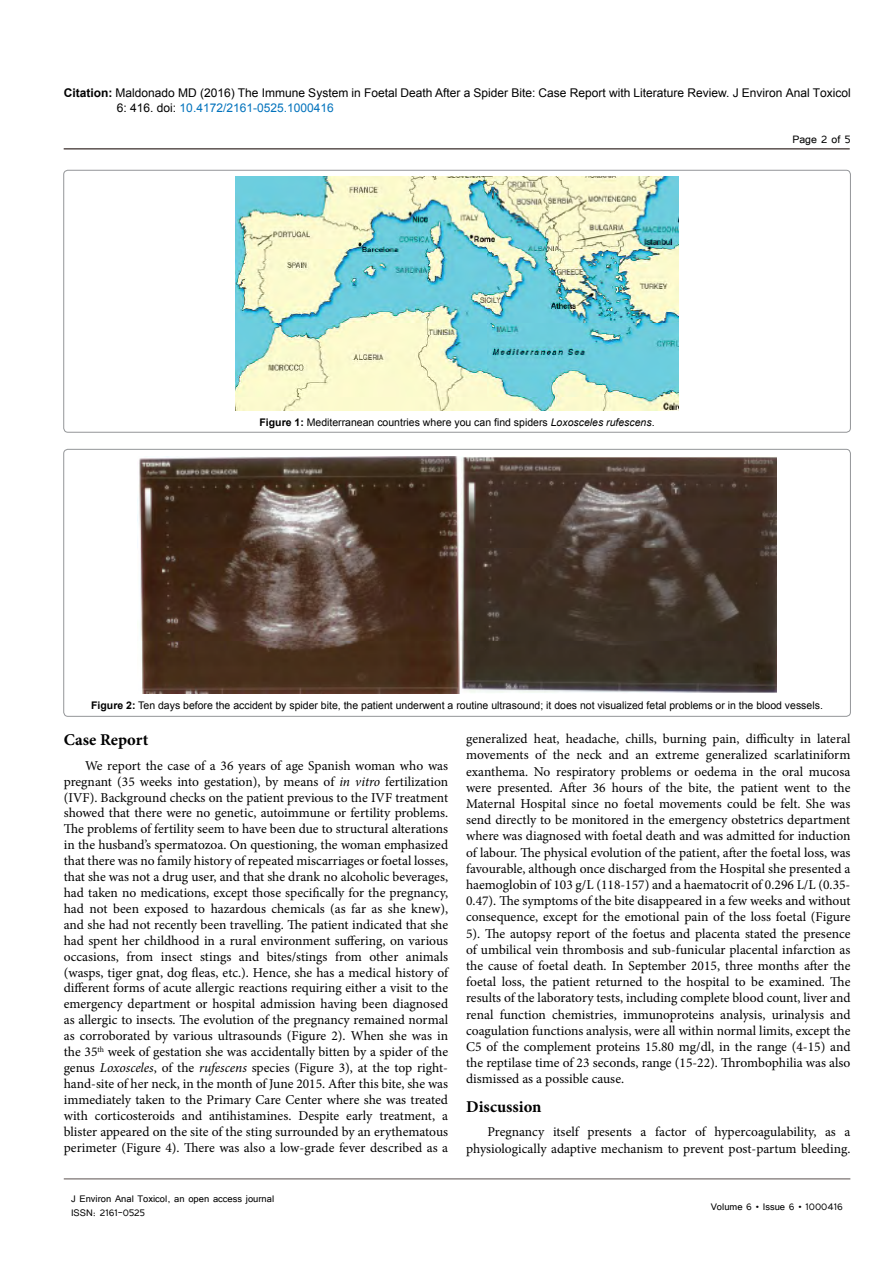
<style>
.page{position:relative;width:893px;height:1263px;background:#fff}
.page>*{position:absolute;margin:0;border:0;box-sizing:border-box;transform-origin:0 0}
.SH{font:700 16.5px "Minion Pro";color:#000}
.t1{font:13.5px/15.9px "Minion Pro";color:#000;text-align:justify}
.t2{font:13.5px "Tunga";color:#000}
.t3{font:12px/15px "Arial";color:#000}
.t4{font:12px/14.4px "Tunga";color:#000}
.t5{font:10.5px "Arial";color:#000}
.s1{font-weight:700}
.s2{color:#0072bc}
.s3{font-style:italic}
</style>
<div class="page">
<hr style="left:64px;top:148px;width:786px;height:2px;background:#5b514f">
<hr style="left:64px;top:1179px;width:786px;height:1px;background:#5b514f">
<div style="left:64px;top:170px;width:786px;height:262px;border:1px solid #939598;border-radius:4px"></div>
<img style="left:235px;top:176px;width:444px;height:234px">
<img style="left:139px;top:456px;width:637px;height:237px">
<p class="t3" style="left:117px;top:85px;width:735px;text-indent:-53px"><span class="s1">Citation:</span> Maldonado MD (2016) The Immune System in Foetal Death After a Spider Bite: Case Report with Literature Review. J Environ Anal Toxicol<br>6: 416. doi: <span class="s2">10.4172/2161-0525.1000416</span></p>
<p class="t2" style="left:792px;top:131px;width:60px">Page 2 of 5</p>
<p class="t5" style="left:259px;top:416px;width:397px"><span class="s1">Figure 1:</span> Mediterranean countries where you can find spiders <span class="s3">Loxosceles rufescens</span>.</p>
<p class="t5" style="left:91px;top:699px;width:733px"><span class="s1">Figure 2:</span> Ten days before the accident by spider bite, the patient underwent a routine ultrasound; it does not visualized fetal problems or in the blood vessels.</p>
<p class="SH" style="left:64px;top:728px;width:86px">Case Report</p>
<p class="t1" style="left:64px;top:757px;width:386px;text-indent:21px">We report the case of a 36 years of age Spanish woman who was pregnant (35 weeks into gestation), by means of <span class="s3">in vitro</span> fertilization (IVF). Background checks on the patient previous to the IVF treatment showed that there were no genetic, autoimmune or fertility problems.<br>The problems of fertility seem to have been due to structural alterations in the husband’s spermatozoa. On questioning, the woman emphasized that there was no family history of repeated miscarriages or foetal losses, that she was not a drug user, and that she drank no alcoholic beverages, had taken no medications, except those specifically for the pregnancy, had not been exposed to hazardous chemicals (as far as she knew), and she had not recently been travelling. The patient indicated that she had spent her childhood in a rural environment suffering, on various occasions, from insect stings and bites/stings from other animals (wasps, tiger gnat, dog fleas, etc.). Hence, she has a medical history of different forms of acute allergic reactions requiring either a visit to the emergency department or hospital admission having been diagnosed as allergic to insects. The evolution of the pregnancy remained normal as corroborated by various ultrasounds (Figure 2). When she was in the 35<sup>th</sup> week of gestation she was accidentally bitten by a spider of the genus <span class="s3">Loxosceles</span>, of the <span class="s3">rufescens</span> species (Figure 3), at the top right&shy;hand-site of her neck, in the month of June 2015. After this bite, she was immediately taken to the Primary Care Center where she was treated with corticosteroids and antihistamines. Despite early treatment, a blister appeared on the site of the sting surrounded by an erythematous perimeter (Figure 4). There was also a low-grade fever described as a</p>
<p class="t4" style="left:71px;top:1190px;width:205px">J Environ Anal Toxicol, an open access journal<br>ISSN: 2161-0525</p>
<p class="t1" style="left:466px;top:731px;width:386px">generalized heat, headache, chills, burning pain, difficulty in lateral movements of the neck and an extreme generalized scarlatiniform exanthema. No respiratory problems or oedema in the oral mucosa were presented. After 36 hours of the bite, the patient went to the Maternal Hospital since no foetal movements could be felt. She was send directly to be monitored in the emergency obstetrics department where was diagnosed with foetal death and was admitted for induction of labour. The physical evolution of the patient, after the foetal loss, was favourable, although once discharged from the Hospital she presented a haemoglobin of 103 g/L (118-157) and a haematocrit of 0.296 L/L (0.35- 0.47). The symptoms of the bite disappeared in a few weeks and without consequence, except for the emotional pain of the loss foetal (Figure 5). The autopsy report of the foetus and placenta stated the presence of umbilical vein thrombosis and sub-funicular placental infarction as the cause of foetal death. In September 2015, three months after the foetal loss, the patient returned to the hospital to be examined. The results of the laboratory tests, including complete blood count, liver and renal function chemistries, immunoproteins analysis, urinalysis and coagulation functions analysis, were all within normal limits, except the C5 of the complement proteins 15.80 mg/dl, in the range (4-15) and the reptilase time of 23 seconds, range (15-22). Thrombophilia was also dismissed as a possible cause.</p>
<p class="SH" style="left:466px;top:1095px;width:77px">Discussion</p>
<p class="t1" style="left:466px;top:1124px;width:386px;text-align:right">Pregnancy itself presents a factor of hypercoagulability, as a physiologically adaptive mechanism to prevent post-partum bleeding.</p>
<p class="t4" style="left:711px;top:1199px;width:134px">Volume 6 • Issue 6 • 1000416</p>
</div>
